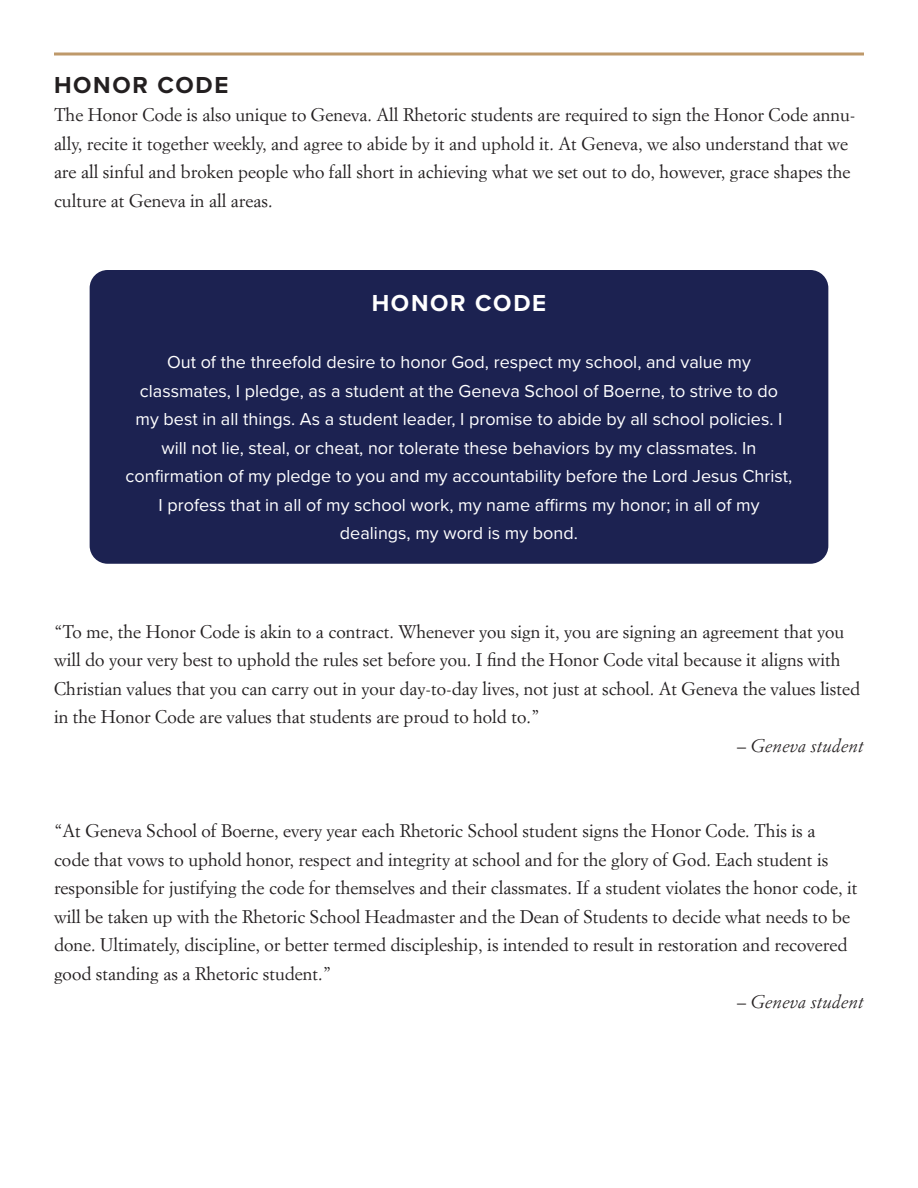
<style>
.page{position:relative;width:918px;height:1188px;background:#fff}
.page>*{position:absolute;margin:0;border:0;box-sizing:border-box;transform-origin:0 0}
.t1{font:700 24px "Proxima Nova";letter-spacing:.07em;color:#231f20}
.t2{font:700 24px "Proxima Nova A";letter-spacing:.07em;color:#fff}
.t3{font:18px/28.5px "Simoncini Garamond Std";color:#231f20}
.t4{font:18px/28.5px "Proxima Nova";color:#fff;text-align:center}
.t5{font:italic 18px "Simoncini Garamond Std";color:#231f20}
.s1{font-style:normal}
</style>
<div class="page">
<div style="left:90px;top:270px;width:738px;height:294px;background:#1c2251;border-radius:18px"></div>
<svg style="left:54px;top:52px;width:810px;height:4px;background:#ceb28f"></svg>
<p class="t1" style="left:54px;top:67px;width:176px">HONOR CODE</p>
<p class="t3" style="left:54px;top:100px;width:803px">The Honor Code is also unique to Geneva. All Rhetoric students are required to sign the Honor Code annu&shy;ally, recite it together weekly, and agree to abide by it and uphold it. At Geneva, we also understand that we are all sinful and broken people who fall short in achieving what we set out to do, however, grace shapes the culture at Geneva in all areas.</p>
<p class="t2" style="left:372px;top:285px;width:176px">HONOR CODE</p>
<p class="t4" style="left:126px;top:347px;width:668px">Out of the threefold desire to honor God, respect my school, and value my classmates, I pledge, as a student at the Geneva School of Boerne, to strive to do<br>my best in all things. As a student leader, I promise to abide by all school policies. I will not lie, steal, or cheat, nor tolerate these behaviors by my classmates. In confirmation of my pledge to you and my accountability before the Lord Jesus Christ, I profess that in all of my school work, my name affirms my honor; in all of my dealings, my word is my bond.</p>
<p class="t3" style="left:54px;top:617px;width:808px">“To me, the Honor Code is akin to a contract. Whenever you sign it, you are signing an agreement that you will do your very best to uphold the rules set before you. I find the Honor Code vital because it aligns with Christian values that you can carry out in your day-to-day lives, not just at school. At Geneva the values listed in the Honor Code are values that students are proud to hold to.”</p>
<p class="t5" style="left:737px;top:735px;width:128px"><span class="s1">–</span> Geneva student</p>
<p class="t3" style="left:54px;top:816px;width:805px">“At Geneva School of Boerne, every year each Rhetoric School student signs the Honor Code. This is a<br>code that vows to uphold honor, respect and integrity at school and for the glory of God. Each student is responsible for justifying the code for themselves and their classmates. If a student violates the honor code, it will be taken up with the Rhetoric School Headmaster and the Dean of Students to decide what needs to be done. Ultimately, discipline, or better termed discipleship, is intended to result in restoration and recovered good standing as a Rhetoric student.”</p>
<p class="t5" style="left:737px;top:991px;width:128px"><span class="s1">–</span> Geneva student</p>
</div>
